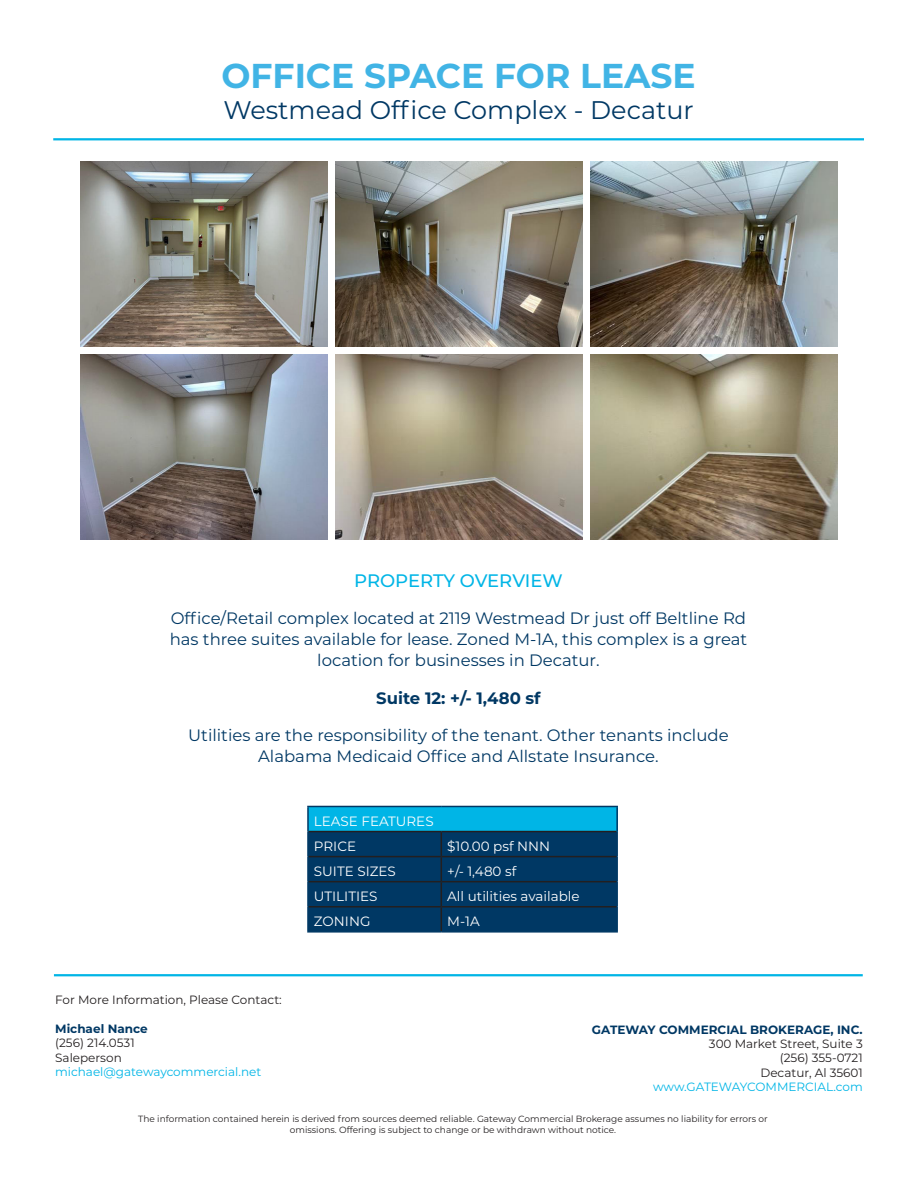
<style>
.page{position:relative;width:918px;height:1188px;background:#fff}
.page>*{position:absolute;margin:0;border:0;box-sizing:border-box;transform-origin:0 0}
.t1{font:700 34.5px "Montserrat";color:#41b4e5}
.t2{font:25.5px "Montserrat";color:#003864}
.t3{font:500 18px "Montserrat";letter-spacing:-.01em;color:#00b5e6}
.t4{font:16.5px/21px "Montserrat";color:#003864;text-align:center}
.t5{font:700 16.5px "Montserrat";color:#003864}
.t6{font:13.5px "Montserrat";color:#fff}
.t7{font:12px/14.4px "Montserrat";color:#231f20}
.t8{font:12px "Montserrat";color:#00b5e6}
.t9{font:700 12px "Montserrat";color:#003864}
.t10{font:9px/10.8px "Montserrat";color:#231f20;text-align:center}
</style>
<div class="page">
<div style="left:308px;top:806px;width:309px;height:26px;background:#00b5e6"></div>
<hr style="left:307px;top:806px;width:134px;height:1px;background:#003864">
<hr style="left:307px;top:807px;width:2px;height:25px;background:#003864">
<hr style="left:441px;top:806px;width:177px;height:1px;background:#003864">
<hr style="left:616px;top:807px;width:2px;height:25px;background:#003864">
<hr style="left:307px;top:832px;width:2px;height:25px;background:#003864">
<hr style="left:616px;top:832px;width:2px;height:25px;background:#003864">
<hr style="left:307px;top:857px;width:2px;height:25px;background:#003864">
<hr style="left:616px;top:857px;width:2px;height:25px;background:#003864">
<hr style="left:307px;top:882px;width:2px;height:25px;background:#003864">
<hr style="left:616px;top:882px;width:2px;height:25px;background:#003864">
<hr style="left:307px;top:907px;width:2px;height:24px;background:#003864">
<hr style="left:616px;top:907px;width:2px;height:24px;background:#003864">
<hr style="left:307px;top:931px;width:134px;height:2px;background:#003864">
<hr style="left:441px;top:931px;width:177px;height:2px;background:#003864">
<hr style="left:309px;top:831px;width:132px;height:1px;background:#231f20">
<hr style="left:441px;top:831px;width:175px;height:1px;background:#231f20">
<svg style="left:308px;top:832px;width:309px;height:100px;background:#013660"></svg>
<hr style="left:53px;top:138px;width:811px;height:2px;background:#00b5e6">
<hr style="left:54px;top:974px;width:809px;height:2px;background:#00b5e6">
<img style="left:81px;top:161px;width:247px;height:185px">
<img style="left:336px;top:161px;width:246px;height:185px">
<img style="left:81px;top:355px;width:247px;height:185px">
<img style="left:336px;top:355px;width:246px;height:185px">
<img style="left:591px;top:161px;width:246px;height:185px">
<img style="left:591px;top:355px;width:246px;height:185px">
<p class="t1" style="left:221px;top:51px;width:476px">OFFICE SPACE FOR LEASE</p>
<p class="t2" style="left:223px;top:92px;width:472px">Westmead Office Complex - Decatur</p>
<p class="t3" style="left:354px;top:568px;width:210px">PROPERTY OVERVIEW</p>
<p class="t4" style="left:170px;top:607px;width:579px">Office/Retail complex located at 2119 Westmead Dr just off Beltline Rd has three suites available for lease. Zoned M-1A, this complex is a great location for businesses in Decatur.</p>
<p class="t5" style="left:376px;top:686px;width:166px">Suite 12: +/- 1,480 sf</p>
<p class="t4" style="left:188px;top:724px;width:542px">Utilities are the responsibility of the tenant. Other tenants include<br>Alabama Medicaid Office and Allstate Insurance.</p>
<p class="t6" style="left:314px;top:811px;width:121px">LEASE FEATURES</p>
<p class="t6" style="left:314px;top:837px;width:44px">PRICE</p>
<p class="t6" style="left:447px;top:837px;width:104px">$10.00 psf NNN</p>
<p class="t6" style="left:314px;top:862px;width:83px">SUITE SIZES</p>
<p class="t6" style="left:447px;top:862px;width:70px">+/- 1,480 sf</p>
<p class="t6" style="left:314px;top:887px;width:65px">UTILITIES</p>
<p class="t6" style="left:447px;top:887px;width:134px">All utilities available</p>
<p class="t6" style="left:314px;top:912px;width:58px">ZONING</p>
<p class="t6" style="left:447px;top:912px;width:34px">M-1A</p>
<p class="t7" style="left:55px;top:992px;width:228px">For More Information, Please Contact:</p>
<p class="t9" style="left:55px;top:1020px;width:94px">Michael Nance</p>
<p class="t7" style="left:55px;top:1035px;width:81px">(256) 214.0531<br>Saleperson</p>
<p class="t8" style="left:55px;top:1064px;width:208px">michael@gatewaycommercial.net</p>
<p class="t9" style="left:592px;top:1021px;width:272px">GATEWAY COMMERCIAL BROKERAGE, INC.</p>
<p class="t7" style="left:709px;top:1036px;width:155px;text-align:right">300 Market Street, Suite 3 (256) 355-0721<br>Decatur, Al 35601</p>
<p class="t8" style="left:653px;top:1079px;width:211px">www.GATEWAYCOMMERCIAL.com</p>
<p class="t10" style="left:138px;top:1113px;width:631px">The information contained herein is derived from sources deemed reliable. Gateway Commercial Brokerage assumes no liability for errors or omissions. Offering is subject to change or be withdrawn without notice.</p>
</div>
